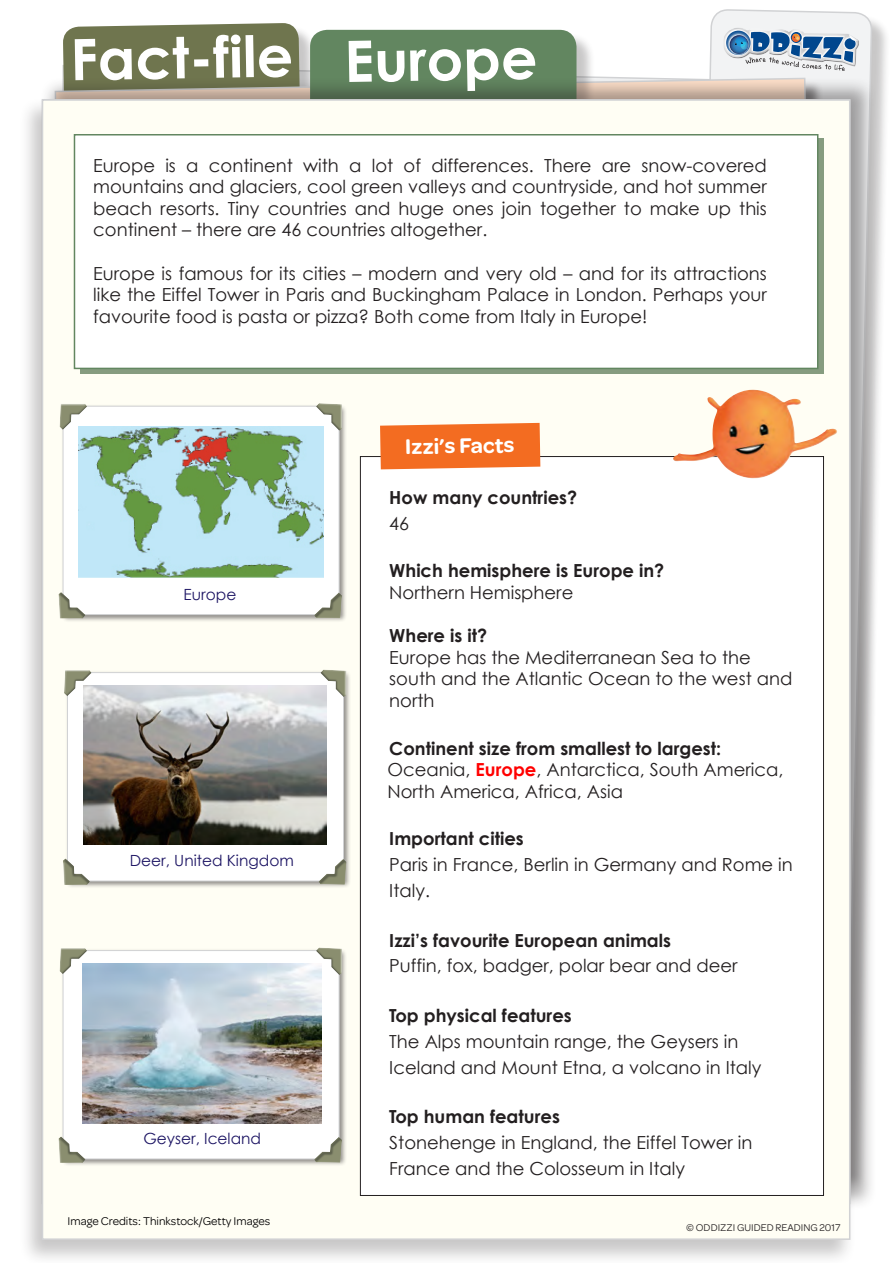
<style>
.page{position:relative;width:893px;height:1263px;background:#fff}
.page>*{position:absolute;margin:0;border:0;box-sizing:border-box;transform-origin:0 0}
.t1{font:700 57.15px "Century Gothic";color:#fff}
.t2{font:600 22.5px "Omnes";color:#fff}
.t3{font:18px/21.6px "Century Gothic";color:#231f20}
.t4{font:700 18px "Century Gothic";color:#231f20}
.t5{font:15.45px "Century Gothic";color:#1c1463}
.t6{font:12px "Omnes";color:#000}
.t7{font:10.5px "Omnes";color:#231f20}
.s1{font-weight:700}
.s2{font-weight:700;color:#f00}
</style>
<div class="page">
<svg style="left:62px;top:9px;width:811px;height:68px"></svg>
<div style="left:65px;top:26px;width:252px;height:106px;background:#231f20;opacity:.25"></div>
<div style="left:63px;top:23px;width:237px;height:54px;background:#6f754e"></div>
<div style="left:312px;top:32px;width:283px;height:117px;background:#231f20;opacity:.25"></div>
<div style="left:310px;top:30px;width:266px;height:100px;background:#628660;border-radius:17px"></div>
<div style="left:40px;top:77px;width:837px;height:1133px;background:#231f20;opacity:.4"></div>
<img style="left:721px;top:26px;width:139px;height:41px">
<img style="left:720px;top:25px;width:39px;height:39px">
<svg style="left:722px;top:27px;width:137px;height:44px"></svg>
<div style="left:19px;top:97px;width:837px;height:1166px;background:#231f20;opacity:.25"></div>
<div style="left:42px;top:99px;width:808px;height:1141px;background:#fffef4;border:2px solid #d1d2d4"></div>
<div style="left:81px;top:139px;width:743px;height:235px;background:#869c80"></div>
<div style="left:74px;top:134px;width:744px;height:235px;background:#fff;border:2px solid #628660"></div>
<div style="left:360px;top:456px;width:463px;height:739px;background:#fff"></div>
<img style="left:673px;top:390px;width:164px;height:88px">
<div style="left:61px;top:404px;width:286px;height:218px;background:#231f20;opacity:.5"></div>
<div style="left:63px;top:406px;width:276px;height:209px;background:#fff;border:1px solid #d1d2d4"></div>
<div style="left:59px;top:404px;width:30px;height:28px;background:#939598;opacity:.75"></div>
<svg style="left:58px;top:589px;width:30px;height:31px"></svg>
<div style="left:318px;top:403px;width:24px;height:29px;background:#fff;opacity:.75"></div>
<div style="left:314px;top:403px;width:27px;height:30px;background:#939598;opacity:.75"></div>
<svg style="left:312px;top:590px;width:31px;height:29px"></svg>
<div style="left:65px;top:670px;width:287px;height:219px;background:#231f20;opacity:.5"></div>
<div style="left:67px;top:672px;width:277px;height:209px;background:#fff;border:1px solid #d1d2d4"></div>
<div style="left:64px;top:670px;width:29px;height:24px;background:#fff;opacity:.75"></div>
<div style="left:64px;top:671px;width:30px;height:27px;background:#939598;opacity:.75"></div>
<svg style="left:63px;top:855px;width:29px;height:31px"></svg>
<div style="left:323px;top:669px;width:24px;height:30px;background:#fff;opacity:.75"></div>
<div style="left:318px;top:669px;width:28px;height:30px;background:#939598;opacity:.75"></div>
<svg style="left:316px;top:856px;width:31px;height:29px"></svg>
<div style="left:61px;top:948px;width:286px;height:219px;background:#231f20;opacity:.5"></div>
<div style="left:63px;top:950px;width:276px;height:209px;background:#fff;border:1px solid #d1d2d4"></div>
<div style="left:59px;top:948px;width:30px;height:24px;background:#fff;opacity:.75"></div>
<div style="left:59px;top:949px;width:30px;height:27px;background:#939598;opacity:.75"></div>
<svg style="left:58px;top:1133px;width:30px;height:31px"></svg>
<div style="left:318px;top:947px;width:24px;height:30px;background:#fff;opacity:.75"></div>
<div style="left:314px;top:947px;width:27px;height:30px;background:#939598;opacity:.75"></div>
<svg style="left:312px;top:1134px;width:31px;height:29px"></svg>
<svg style="left:380px;top:422px;width:163px;height:47px;background:#f37834"></svg>
<img style="left:83px;top:964px;width:238px;height:159px">
<img style="left:84px;top:686px;width:243px;height:159px">
<img style="left:79px;top:426px;width:245px;height:151px">
<h1 class="t1" style="left:70px;top:16px;width:224px;rotate:-1deg">Fact-file</h1>
<h1 class="t1" style="left:343px;top:18px;width:195px;rotate:-1deg">Europe</h1>
<p class="t3" style="left:93px;top:154px;width:675px;text-align:justify">Europe is a continent with a lot of differences. There are snow-covered mountains and glaciers, cool green valleys and countryside, and hot summer beach resorts. Tiny countries and huge ones join together to make up this continent – there are 46 countries altogether.</p>
<p class="t3" style="left:93px;top:262px;width:675px;text-align:justify">Europe is famous for its cities – modern and very old – and for its attractions like the Eiffel Tower in Paris and Buckingham Palace in London. Perhaps your favourite food is pasta or pizza? Both come from Italy in Europe!</p>
<p class="t5" style="left:184px;top:583px;width:54px">Europe</p>
<p class="t5" style="left:130px;top:850px;width:166px">Deer, United Kingdom</p>
<p class="t5" style="left:143px;top:1128px;width:119px">Geyser, Iceland</p>
<p class="t6" style="left:68px;top:1214px;width:204px">Image Credits: Thinkstock/Getty Images</p>
<p class="t2" style="left:405px;top:434px;width:111px;rotate:-1deg">Izzi’s Facts</p>
<p class="t4" style="left:389px;top:484px;width:189px">How many countries?</p>
<p class="t3" style="left:389px;top:512px;width:21px">46</p>
<p class="t4" style="left:389px;top:557px;width:276px">Which hemisphere is Europe in?</p>
<p class="t3" style="left:389px;top:581px;width:186px">Northern Hemisphere</p>
<p class="t4" style="left:389px;top:622px;width:99px">Where is it?</p>
<p class="t3" style="left:389px;top:646px;width:405px">Europe has the Mediterranean Sea to the south and the Atlantic Ocean to the west and north</p>
<p class="t3" style="left:387px;top:737px;width:397px"><span class="s1">Continent size from smallest to largest:<br></span>Oceania, <span class="s2">Europe</span>, Antarctica, South America,<br>North America, Africa, Asia</p>
<p class="t4" style="left:389px;top:825px;width:136px">Important cities</p>
<p class="t3" style="left:389px;top:851px;width:405px;line-height:25.8px">Paris in France, Berlin in Germany and Rome in<br>Italy.</p>
<p class="t4" style="left:389px;top:926px;width:283px">Izzi’s favourite European animals</p>
<p class="t3" style="left:389px;top:955px;width:350px">Puffin, fox, badger, polar bear and deer</p>
<p class="t4" style="left:389px;top:1002px;width:184px">Top physical features</p>
<p class="t3" style="left:389px;top:1028px;width:374px;line-height:25.8px">The Alps mountain range, the Geysers in<br>Iceland and Mount Etna, a volcano in Italy</p>
<p class="t4" style="left:389px;top:1103px;width:172px">Top human features</p>
<p class="t3" style="left:389px;top:1129px;width:365px;line-height:25.8px">Stonehenge in England, the Eiffel Tower in<br>France and the Colosseum in Italy</p>
<p class="t7" style="left:686px;top:1222px;width:156px">© ODDIZZI GUIDED READING 2017</p>
</div>
